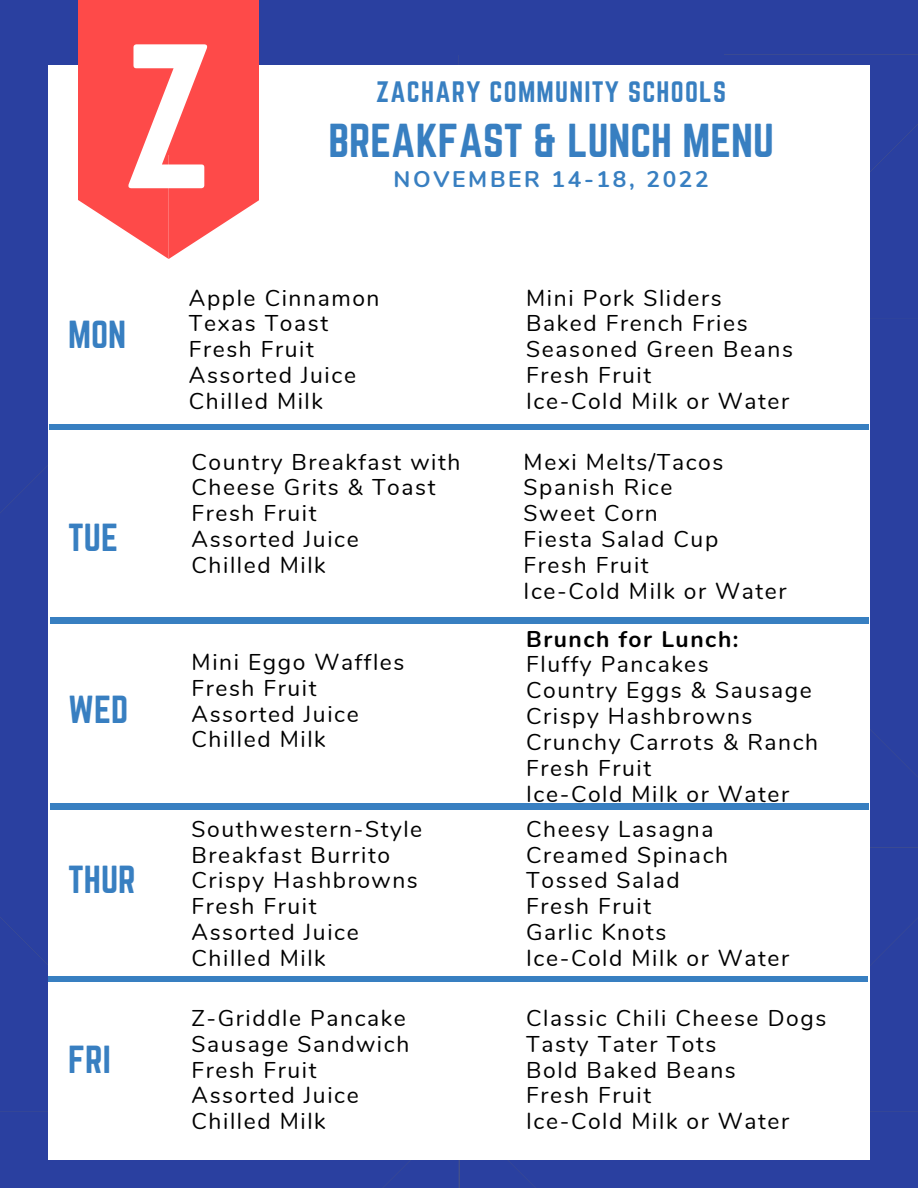
<style>
.page{position:relative;width:918px;height:1188px;background:#fff}
.page>*{position:absolute;margin:0;border:0;box-sizing:border-box;transform-origin:0 0}
.t1{font:179.85px "Norwester";color:#fff}
.t2{font:41.55px "Norwester";color:#387fc1}
.t3{font:34.2px "Norwester";color:#387fc1}
.t4{font:25.8px "Norwester";letter-spacing:.05em;color:#387fc1}
.t5{font:22.8px/25.8px "Nunito";letter-spacing:.07em;color:#000}
.t6{font:700 22.8px "Nunito";letter-spacing:.07em;color:#000}
.t7{font:700 22.65px "Nunito";letter-spacing:.12em;color:#387fc1}
</style>
<div class="page">
<div style="left:459px;top:55px;width:264px;height:264px;background:#2a40a0"></div>
<div style="left:0;top:583px;width:195px;height:264px;background:#2a40a0"></div>
<div style="left:459px;top:0;width:264px;height:55px;background:#2a40a0"></div>
<div style="left:194px;top:0;width:265px;height:55px;background:#2a40a0"></div>
<div style="left:0;top:55px;width:195px;height:264px;background:#2a40a0"></div>
<div style="left:195px;top:1160px;width:528px;height:28px;background:#2a40a0"></div>
<div style="left:723px;top:0;width:195px;height:55px;background:#2a40a0"></div>
<div style="left:723px;top:319px;width:195px;height:264px;background:#2a40a0"></div>
<div style="left:870px;top:847px;width:48px;height:265px;background:#2a40a0"></div>
<div style="left:0;top:319px;width:48px;height:264px;background:#2a40a0"></div>
<div style="left:870px;top:583px;width:48px;height:264px;background:#2a40a0"></div>
<div style="left:723px;top:1112px;width:195px;height:76px;background:#2a40a0"></div>
<div style="left:0;top:0;width:79px;height:55px;background:#2a40a0"></div>
<div style="left:259px;top:55px;width:200px;height:10px;background:#2a40a0"></div>
<div style="left:723px;top:55px;width:195px;height:264px;background:#2a40a0"></div>
<div style="left:0;top:1112px;width:195px;height:76px;background:#2a40a0"></div>
<div style="left:0;top:847px;width:49px;height:265px;background:#2a40a0"></div>
<div style="left:49px;top:65px;width:820px;height:1095px;background:#fff"></div>
<div style="left:79px;top:0;width:180px;height:155px;background:#fe4a49"></div>
<svg style="left:79px;top:155px;width:180px;height:104px"></svg>
<div style="left:49px;top:424px;width:819px;height:6px;background:#387fc1"></div>
<div style="left:50px;top:618px;width:819px;height:5px;background:#387fc1"></div>
<div style="left:50px;top:804px;width:819px;height:5px;background:#387fc1"></div>
<div style="left:49px;top:976px;width:818px;height:6px;background:#387fc1"></div>
<h1 class="t1" style="left:123px;top:8px;width:93px">Z</h1>
<p class="t4" style="left:376px;top:76px;width:352px">ZACHARY COMMUNITY SCHOOLS</p>
<h2 class="t2" style="left:328px;top:116px;width:447px">BREAKFAST &amp; LUNCH MENU</h2>
<p class="t7" style="left:393px;top:164px;width:317px">NOVEMBER 14-18, 2022</p>
<h3 class="t3" style="left:68px;top:314px;width:59px">MON</h3>
<h3 class="t3" style="left:68px;top:517px;width:51px">TUE</h3>
<h3 class="t3" style="left:68px;top:689px;width:62px">WED</h3>
<h3 class="t3" style="left:68px;top:859px;width:69px">THUR</h3>
<h3 class="t3" style="left:68px;top:1039px;width:44px">FRI</h3>
<p class="t5" style="left:189px;top:285px;width:192px">Apple Cinnamon<br>Texas Toast<br>Fresh Fruit<br>Assorted Juice<br>Chilled Milk</p>
<p class="t5" style="left:192px;top:449px;width:270px">Country Breakfast with<br>Cheese Grits &amp; Toast<br>Fresh Fruit<br>Assorted Juice<br>Chilled Milk</p>
<p class="t5" style="left:192px;top:649px;width:214px">Mini Eggo Waffles<br>Fresh Fruit<br>Assorted Juice<br>Chilled Milk</p>
<p class="t5" style="left:192px;top:816px;width:232px">Southwestern-Style<br>Breakfast Burrito<br>Crispy Hashbrowns<br>Fresh Fruit<br>Assorted Juice<br>Chilled Milk</p>
<p class="t5" style="left:192px;top:1005px;width:219px">Z-Griddle Pancake<br>Sausage Sandwich<br>Fresh Fruit<br>Assorted Juice<br>Chilled Milk</p>
<p class="t5" style="left:526px;top:285px;width:268px">Mini Pork Sliders<br>Baked French Fries<br>Seasoned Green Beans<br>Fresh Fruit<br>Ice-Cold Milk or Water</p>
<p class="t5" style="left:524px;top:449px;width:264px">Mexi Melts/Tacos<br>Spanish Rice<br>Sweet Corn<br>Fiesta Salad Cup<br>Fresh Fruit<br>Ice-Cold Milk or Water</p>
<p class="t6" style="left:526px;top:624px;width:214px">Brunch for Lunch:</p>
<p class="t5" style="left:526px;top:652px;width:294px">Fluffy Pancakes<br>Country Eggs &amp; Sausage<br>Crispy Hashbrowns<br>Crunchy Carrots &amp; Ranch<br>Fresh Fruit<br>Ice-Cold Milk or Water</p>
<p class="t5" style="left:526px;top:816px;width:264px">Cheesy Lasagna<br>Creamed Spinach<br>Tossed Salad<br>Fresh Fruit<br>Garlic Knots<br>Ice-Cold Milk or Water</p>
<p class="t5" style="left:526px;top:1005px;width:302px">Classic Chili Cheese Dogs<br>Tasty Tater Tots<br>Bold Baked Beans<br>Fresh Fruit<br>Ice-Cold Milk or Water</p>
</div>
